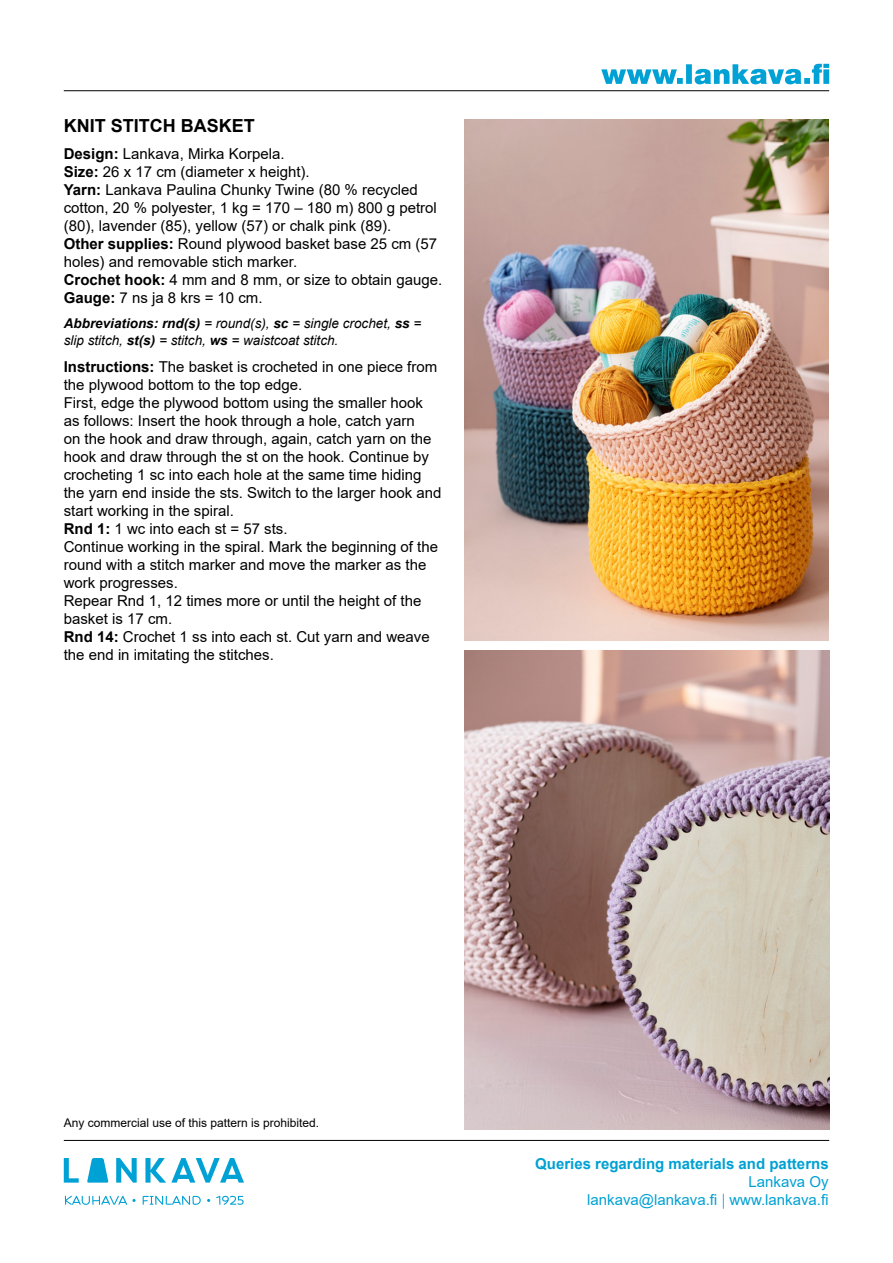
<style>
.page{position:relative;width:893px;height:1263px;background:#fff}
.page>*{position:absolute;margin:0;border:0;box-sizing:border-box;transform-origin:0 0}
.t1{font:700 18px "Arial";color:#000}
.t2{font:15px/18px "Arial";color:#000}
.t3{font:700 15px/18px "Arial";color:#00a1d4;text-align:right}
.t4{font:15px "Arial";color:#00a1d4}
.t5{font:italic 13.5px/16.2px "Arial";color:#000}
.t6{font:12px "Arial";color:#000}
.s1{font-weight:700}
.s2{font-weight:400}
.s3{font-family:"Source Sans Pro"}
</style>
<div class="page">
<svg style="left:64px;top:1158px;width:15px;height:24px"></svg>
<svg style="left:87px;top:1158px;width:21px;height:24px"></svg>
<svg style="left:116px;top:1158px;width:21px;height:24px"></svg>
<svg style="left:145px;top:1158px;width:99px;height:24px"></svg>
<svg style="left:65px;top:1196px;width:71px;height:9px"></svg>
<svg style="left:143px;top:1196px;width:58px;height:9px"></svg>
<svg style="left:216px;top:1196px;width:28px;height:9px"></svg>
<hr style="left:64px;top:90px;width:765px;height:1px;background:#000">
<hr style="left:64px;top:1140px;width:765px;height:1px;background:#000">
<svg style="left:601px;top:64px;width:228px;height:20px"></svg>
<img style="left:465px;top:119px;width:364px;height:521px">
<img style="left:465px;top:651px;width:364px;height:478px">
<p class="t1" style="left:64px;top:113px;width:192px">KNIT STITCH BASKET</p>
<p class="t2" style="left:64px;top:145px;width:222px"><span class="s1">Design:</span> Lankava, Mirka Korpela.</p>
<p class="t2" style="left:64px;top:163px;width:247px"><span class="s1">Size:</span> 26 x 17 cm (diameter x height).</p>
<p class="t2" style="left:64px;top:181px;width:375px"><span class="s1">Yarn:</span> Lankava Paulina Chunky Twine (80 % recycled cotton, 20 % polyester, 1 kg = 170 – 180 m) 800 g petrol (80), lavender (85), yellow (57) or chalk pink (89).</p>
<p class="t2" style="left:64px;top:235px;width:375px"><span class="s1">Other supplies:</span> Round plywood basket base 25 cm (57 holes) and removable stich marker.</p>
<p class="t2" style="left:64px;top:271px;width:380px"><span class="s1">Crochet hook:</span> 4 mm and 8 mm, or size to obtain gauge.</p>
<p class="t2" style="left:64px;top:289px;width:200px"><span class="s1">Gauge:</span> 7 ns ja 8 krs = 10 cm.</p>
<p class="t5" style="left:64px;top:316px;width:359px"><span class="s1">Abbreviations: rnd(s)</span> = round(s), <span class="s1">sc</span> = single crochet, <span class="s1">ss</span> = slip stitch, <span class="s1">st(s)</span> = stitch, <span class="s1">ws</span> = waistcoat stitch.</p>
<p class="t2" style="left:64px;top:357px;width:375px"><span class="s1">Instructions:</span> The basket is crocheted in one piece from the plywood bottom to the top edge.</p>
<p class="t2" style="left:64px;top:393px;width:379px">First, edge the plywood bottom using the smaller hook as follows: Insert the hook through a hole, catch yarn<br>on the hook and draw through, again, catch yarn on the hook and draw through the st on the hook. Continue by crocheting 1 sc into each hole at the same time hiding the yarn end inside the sts. Switch to the larger hook and start working in the spiral.</p>
<p class="t2" style="left:64px;top:519px;width:225px"><span class="s1">Rnd 1:</span> 1 wc into each st = 57 sts.</p>
<p class="t2" style="left:64px;top:537px;width:376px">Continue working in the spiral. Mark the beginning of the round with a stitch marker and move the marker as the work progresses.</p>
<p class="t2" style="left:64px;top:591px;width:359px">Repear Rnd 1, 12 times more or until the height of the basket is 17 cm.</p>
<p class="t2" style="left:64px;top:627px;width:367px"><span class="s1">Rnd 14:</span> Crochet 1 ss into each st. Cut yarn and weave the end in imitating the stitches.</p>
<p class="t6" style="left:64px;top:1115px;width:257px">Any commercial use of this pattern is prohibited.</p>
<p class="t3" style="left:535px;top:1155px;width:295px">Queries regarding materials and patterns<br><span class="s2">Lankava Oy</span></p>
<p class="t4" style="left:587px;top:1189px;width:243px">lankava@lankava.fi <span class="s3">|</span> www.lankava.fi</p>
</div>
